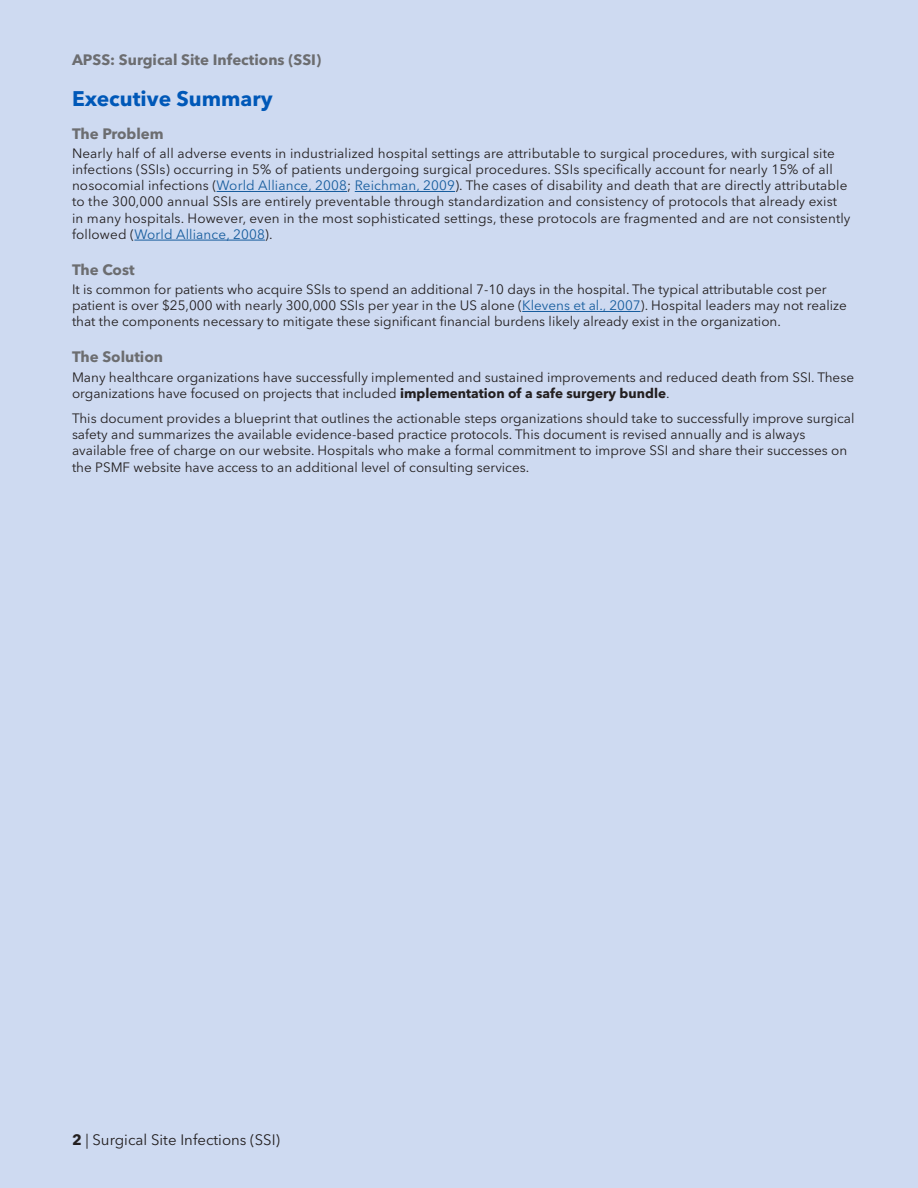
<style>
.page{position:relative;width:918px;height:1188px;background:#cedaf1}
.page>*{position:absolute;margin:0;border:0;box-sizing:border-box;transform-origin:0 0}
.Heading_1{font:700 21px "Avenir Next LT Pro";color:#0058b8}
.Heading_2{font:700 15px "Avenir Next LT Pro";color:#6c6d70}
.t1{font:15px "Avenir Next LT Pro";color:#231f20}
.Body_text{font:13.5px/16.2px "Avenir Next LT Pro";color:#231f20}
.s1{color:#175d9e}
.s2{font-weight:700}
</style>
<div class="page">
<hr style="left:217px;top:191px;width:130px;height:1px;background:#175d9e">
<hr style="left:355px;top:191px;width:100px;height:1px;background:#175d9e">
<hr style="left:134px;top:240px;width:131px;height:1px;background:#175d9e">
<hr style="left:522px;top:311px;width:119px;height:1px;background:#175d9e">
<p class="Heading_2" style="left:72px;top:51px;width:251px">APSS: Surgical Site Infections (SSI)</p>
<p class="Heading_1" style="left:72px;top:85px;width:202px">Executive Summary</p>
<p class="Heading_2" style="left:72px;top:124px;width:93px">The Problem</p>
<p class="Body_text" style="left:72px;top:145px;width:780px">Nearly half of all adverse events in industrialized hospital settings are attributable to surgical procedures, with surgical site infections (SSIs) occurring in 5% of patients undergoing surgical procedures. SSIs specifically account for nearly 15% of all nosocomial infections (<span class="s1">World Alliance, 2008</span>; <span class="s1">Reichman, 2009</span>). The cases of disability and death that are directly attributable to the 300,000 annual SSIs are entirely preventable through standardization and consistency of protocols that already exist in many hospitals. However, even in the most sophisticated settings, these protocols are fragmented and are not consistently followed (<span class="s1">World Alliance, 2008</span>).</p>
<p class="Heading_2" style="left:72px;top:260px;width:64px">The Cost</p>
<p class="Body_text" style="left:72px;top:281px;width:776px">It is common for patients who acquire SSIs to spend an additional 7-10 days in the hospital. The typical attributable cost per patient is over $25,000 with nearly 300,000 SSIs per year in the US alone (<span class="s1">Klevens et al., 2007</span>). Hospital leaders may not realize that the components necessary to mitigate these significant financial burdens likely already exist in the organization.</p>
<p class="Heading_2" style="left:72px;top:348px;width:93px">The Solution</p>
<p class="Body_text" style="left:72px;top:369px;width:784px">Many healthcare organizations have successfully implemented and sustained improvements and reduced death from SSI. These organizations have focused on projects that included <span class="s2">implementation of a safe surgery bundle</span>.</p>
<p class="Body_text" style="left:72px;top:410px;width:784px">This document provides a blueprint that outlines the actionable steps organizations should take to successfully improve surgical safety and summarizes the available evidence-based practice protocols. This document is revised annually and is always available free of charge on our website. Hospitals who make a formal commitment to improve SSI and share their successes on the PSMF website have access to an additional level of consulting services.</p>
<p class="t1" style="left:72px;top:1131px;width:210px"><span class="s2">2</span> | Surgical Site Infections (SSI)</p>
</div>
